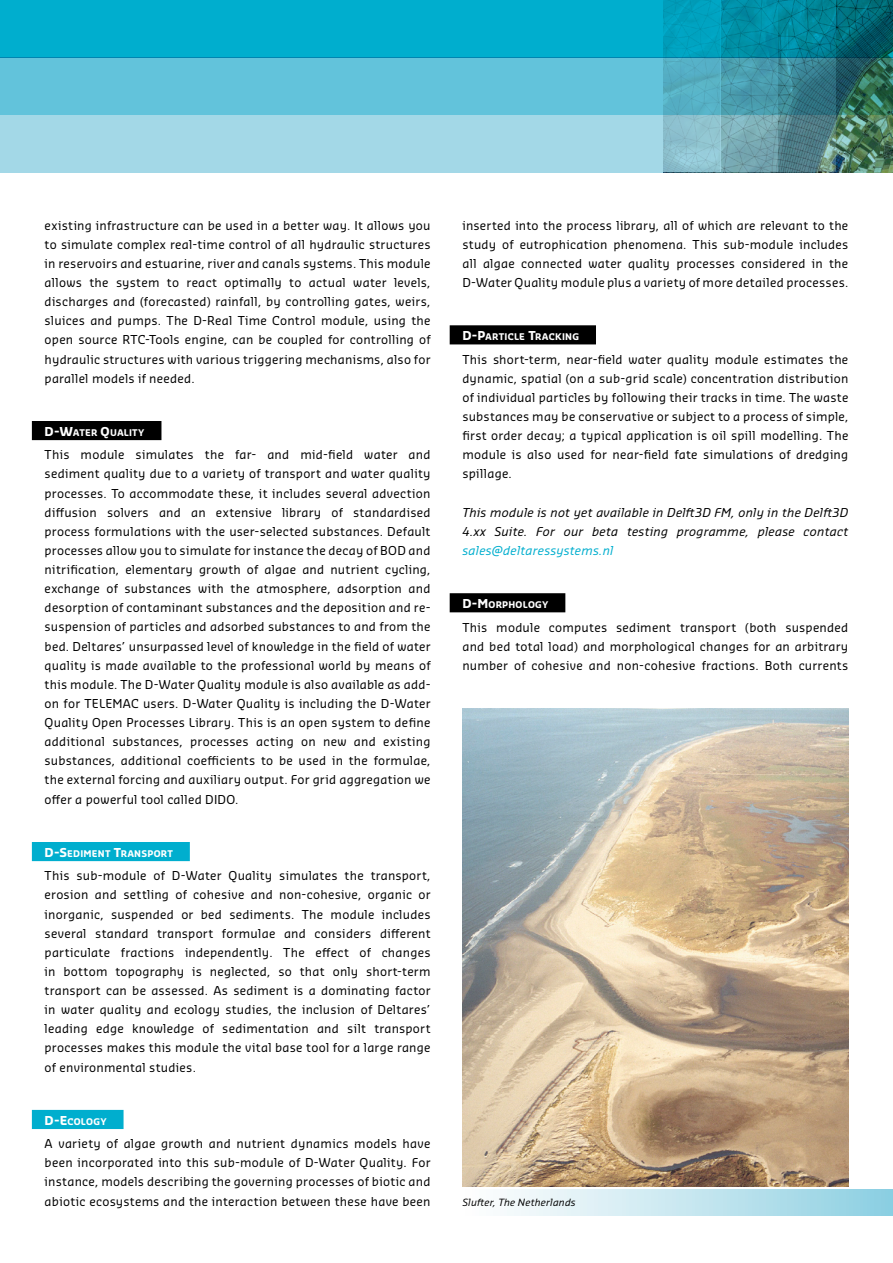
<style>
.page{position:relative;width:893px;height:1263px;background:#fff}
.page>*{position:absolute;margin:0;border:0;box-sizing:border-box;transform-origin:0 0}
.t1{font:12px/19.2px "Sansa Pro";letter-spacing:.02em;color:#000;text-align:justify}
.t2{font:italic 12px/19.2px "Sansa Pro";letter-spacing:.02em;color:#000}
.t3{font:italic 12px "Sansa Pro";letter-spacing:.015em;color:#00aece}
.t4{font:italic 9.75px "Sansa Pro";letter-spacing:.015em;color:#000}
.t5{font:700 9px "Sansa Pro";letter-spacing:.03em;color:#fff}
.s1{font-size:12px}
</style>
<div class="page">
<svg style="left:0;top:0;width:893px;height:57px;background:#00a3c0"></svg>
<svg style="left:0;top:57px;width:893px;height:58px;background:#57b3c8"></svg>
<svg style="left:0;top:115px;width:893px;height:57px;background:#94c8d3"></svg>
<div style="left:32px;top:421px;width:129px;height:19px;background:#000"></div>
<div style="left:32px;top:842px;width:158px;height:19px;background:#00aece"></div>
<div style="left:32px;top:1110px;width:92px;height:19px;background:#00aece"></div>
<div style="left:450px;top:325px;width:146px;height:19px;background:#000"></div>
<div style="left:450px;top:593px;width:115px;height:19px;background:#000"></div>
<div style="left:462px;top:1190px;width:431px;height:25px;background:linear-gradient(to right,#fff,#8ed0e2)"></div>
<img style="left:462px;top:708px;width:386px;height:478px">
<p class="t1" style="left:45px;top:215px;width:387px">existing infrastructure can be used in a better way. It allows you to simulate complex real-time control of all hydraulic structures in reservoirs and estuarine, river and canals systems. This module allows the system to react optimally to actual water levels, discharges and (forecasted) rainfall, by controlling gates, weirs, sluices and pumps. The D-Real Time Control module, using the open source RTC-Tools engine, can be coupled for controlling of hydraulic structures with various triggering mechanisms, also for parallel models if needed.</p>
<p class="t5" style="left:45px;top:426px;width:101px"><span class="s1">D-W</span>ATER <span class="s1">Q</span>UALITY</p>
<p class="t1" style="left:45px;top:445px;width:387px">This module simulates the far- and mid-field water and sediment quality due to a variety of transport and water quality processes. To accommodate these, it includes several advection diffusion solvers and an extensive library of standardised process formulations with the user-selected substances. Default processes allow you to simulate for instance the decay of BOD and nitrification, elementary growth of algae and nutrient cycling, exchange of substances with the atmosphere, adsorption and desorption of contaminant substances and the deposition and re&shy;suspension of particles and adsorbed substances to and from the bed. Deltares’ unsurpassed level of knowledge in the field of water quality is made available to the professional world by means of this module. The D-Water Quality module is also available as add&shy;on for TELEMAC users. D-Water Quality is including the D-Water Quality Open Processes Library. This is an open system to define additional substances, processes acting on new and existing substances, additional coefficients to be used in the formulae, the external forcing and auxiliary output. For grid aggregation we offer a powerful tool called DIDO.</p>
<p class="t5" style="left:45px;top:847px;width:130px"><span class="s1">D-S</span>EDIMENT <span class="s1">T</span>RANSPORT</p>
<p class="t1" style="left:45px;top:866px;width:387px">This sub-module of D-Water Quality simulates the transport, erosion and settling of cohesive and non-cohesive, organic or inorganic, suspended or bed sediments. The module includes several standard transport formulae and considers different particulate fractions independently. The effect of changes in bottom topography is neglected, so that only short-term transport can be assessed. As sediment is a dominating factor in water quality and ecology studies, the inclusion of Deltares’ leading edge knowledge of sedimentation and silt transport processes makes this module the vital base tool for a large range of environmental studies.</p>
<p class="t5" style="left:45px;top:1115px;width:64px"><span class="s1">D-E</span>COLOGY</p>
<p class="t1" style="left:45px;top:1134px;width:387px">A variety of algae growth and nutrient dynamics models have been incorporated into this sub-module of D-Water Quality. For instance, models describing the governing processes of biotic and abiotic ecosystems and the interaction between these have been</p>
<p class="t1" style="left:462px;top:215px;width:387px">inserted into the process library, all of which are relevant to the study of eutrophication phenomena. This sub-module includes all algae connected water quality processes considered in the D-Water Quality module plus a variety of more detailed processes.</p>
<p class="t5" style="left:462px;top:331px;width:117px"><span class="s1">D-P</span>ARTICLE <span class="s1">T</span>RACKING</p>
<p class="t1" style="left:462px;top:349px;width:387px">This short-term, near-field water quality module estimates the dynamic, spatial (on a sub-grid scale) concentration distribution of individual particles by following their tracks in time. The waste substances may be conservative or subject to a process of simple, first order decay; a typical application is oil spill modelling. The module is also used for near-field fate simulations of dredging spillage.</p>
<p class="t2" style="left:462px;top:502px;width:387px">This module is not yet available in Delft3D FM, only in the Delft3D<br>4.xx Suite. For our beta testing programme, please contact</p>
<p class="t3" style="left:462px;top:542px;width:152px">sales@deltaressystems.nl</p>
<p class="t5" style="left:462px;top:599px;width:88px"><span class="s1">D-M</span>ORPHOLOGY</p>
<p class="t1" style="left:462px;top:617px;width:387px">This module computes sediment transport (both suspended and bed total load) and morphological changes for an arbitrary number of cohesive and non-cohesive fractions. Both currents</p>
<p class="t4" style="left:462px;top:1195px;width:115px">Slufter, The Netherlands</p>
</div>
